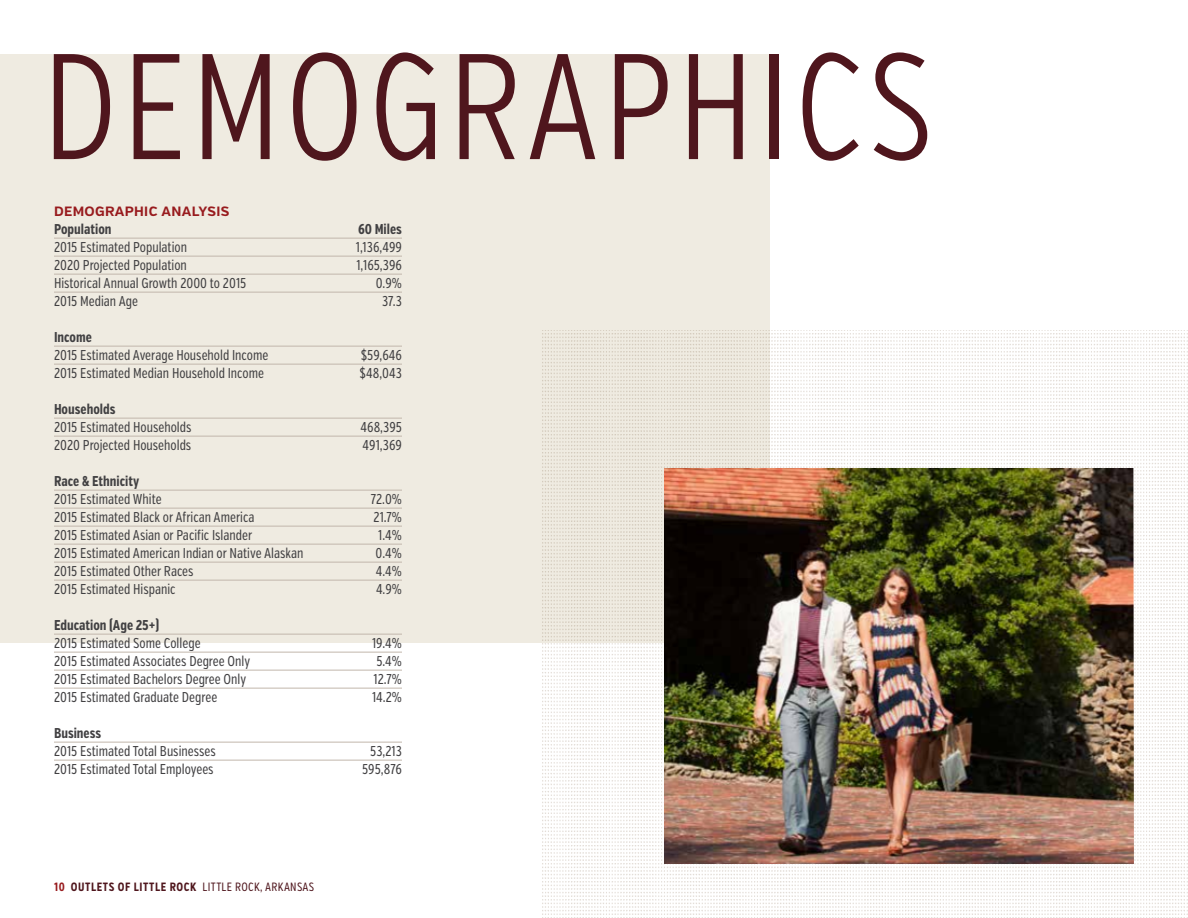
<style>
.page{position:relative;width:1188px;height:918px;background:#fff}
.page>*{position:absolute;margin:0;border:0;box-sizing:border-box;transform-origin:0 0}
.t1{font:300 150px "Verb Comp";letter-spacing:.025em;color:#4f161d}
.t2{font:14.25px/18px "Verb Comp";color:#414042}
.t3{font:700 14.25px "Verb Comp";color:#414042}
.t4{font:700 13.5px "Verb";letter-spacing:.025em;color:#981b1e}
.t5{font:700 12px "Verb Comp";letter-spacing:.05em;color:#4f161d}
.s1{color:#981b1e}
.s2{font-weight:400}
</style>
<div class="page">
<img style="left:542px;top:330px;width:646px;height:588px">
<div style="left:0;top:54px;width:770px;height:589px;background:#efebe1"></div>
<img style="left:664px;top:468px;width:470px;height:396px">
<hr style="left:54px;top:238px;width:348px;height:1px;background:#c1b6ab">
<hr style="left:54px;top:256px;width:348px;height:1px;background:#c1b6ab">
<hr style="left:54px;top:274px;width:348px;height:1px;background:#c1b6ab">
<hr style="left:54px;top:292px;width:348px;height:1px;background:#c1b6ab">
<hr style="left:54px;top:346px;width:348px;height:1px;background:#c1b6ab">
<hr style="left:54px;top:364px;width:348px;height:1px;background:#c1b6ab">
<hr style="left:54px;top:418px;width:348px;height:1px;background:#c1b6ab">
<hr style="left:54px;top:436px;width:348px;height:1px;background:#c1b6ab">
<hr style="left:54px;top:490px;width:348px;height:1px;background:#c1b6ab">
<hr style="left:54px;top:508px;width:348px;height:1px;background:#c1b6ab">
<hr style="left:54px;top:526px;width:348px;height:1px;background:#c1b6ab">
<hr style="left:54px;top:544px;width:348px;height:1px;background:#c1b6ab">
<hr style="left:54px;top:562px;width:348px;height:1px;background:#c1b6ab">
<hr style="left:54px;top:580px;width:348px;height:1px;background:#c1b6ab">
<hr style="left:54px;top:634px;width:348px;height:1px;background:#c1b6ab">
<hr style="left:54px;top:652px;width:348px;height:1px;background:#c1b6ab">
<hr style="left:54px;top:670px;width:348px;height:1px;background:#c1b6ab">
<hr style="left:54px;top:688px;width:348px;height:1px;background:#c1b6ab">
<hr style="left:54px;top:742px;width:348px;height:1px;background:#c1b6ab">
<hr style="left:54px;top:760px;width:348px;height:1px;background:#c1b6ab">
<h1 class="t1" style="left:42px;top:21px;width:893px">DEMOGRAPHICS</h1>
<p class="t4" style="left:54px;top:203px;width:177px">DEMOGRAPHIC ANALYSIS</p>
<p class="t3" style="left:54px;top:221px;width:59px">Population</p>
<p class="t2" style="left:54px;top:238px;width:194px">2015 Estimated Population<br>2020 Projected Population<br>Historical Annual Growth 2000 to 2015<br>2015 Median Age</p>
<p class="t3" style="left:54px;top:329px;width:39px">Income</p>
<p class="t2" style="left:54px;top:346px;width:216px">2015 Estimated Average Household Income<br>2015 Estimated Median Household Income</p>
<p class="t3" style="left:54px;top:401px;width:63px">Households</p>
<p class="t2" style="left:54px;top:418px;width:139px">2015 Estimated Households<br>2020 Projected Households</p>
<p class="t3" style="left:54px;top:473px;width:87px">Race &amp; Ethnicity</p>
<p class="t2" style="left:54px;top:490px;width:251px">2015 Estimated White<br>2015 Estimated Black or African America<br>2015 Estimated Asian or Pacific Islander<br>2015 Estimated American Indian or Native Alaskan 2015 Estimated Other Races<br>2015 Estimated Hispanic</p>
<p class="t3" style="left:54px;top:617px;width:107px">Education (Age 25+)</p>
<p class="t2" style="left:54px;top:634px;width:198px">2015 Estimated Some College<br>2015 Estimated Associates Degree Only 2015 Estimated Bachelors Degree Only 2015 Estimated Graduate Degree</p>
<p class="t3" style="left:54px;top:725px;width:49px">Business</p>
<p class="t2" style="left:54px;top:742px;width:163px">2015 Estimated Total Businesses<br>2015 Estimated Total Employees</p>
<p class="t5" style="left:54px;top:880px;width:262px"><span class="s1">10</span> OUTLETS OF LITTLE ROCK <span class="s2">LITTLE ROCK, ARKANSAS</span></p>
<p class="t3" style="left:358px;top:221px;width:45px">60 Miles</p>
<p class="t2" style="left:356px;top:238px;width:48px;text-align:right">1,136,499<br>1,165,396<br>0.9%<br>37.3</p>
<p class="t2" style="left:360px;top:346px;width:44px">$59,646 $48,043</p>
<p class="t2" style="left:361px;top:418px;width:43px">468,395<br>491,369</p>
<p class="t2" style="left:371px;top:490px;width:33px;text-align:center">72.0%<br>21.7%<br>1.4%<br>0.4%<br>4.4%<br>4.9%</p>
<p class="t2" style="left:372px;top:634px;width:31px;text-align:justify">19.4% 5.4% 12.7% 14.2%</p>
<p class="t2" style="left:362px;top:742px;width:41px;text-align:center">53,213<br>595,876</p>
</div>
